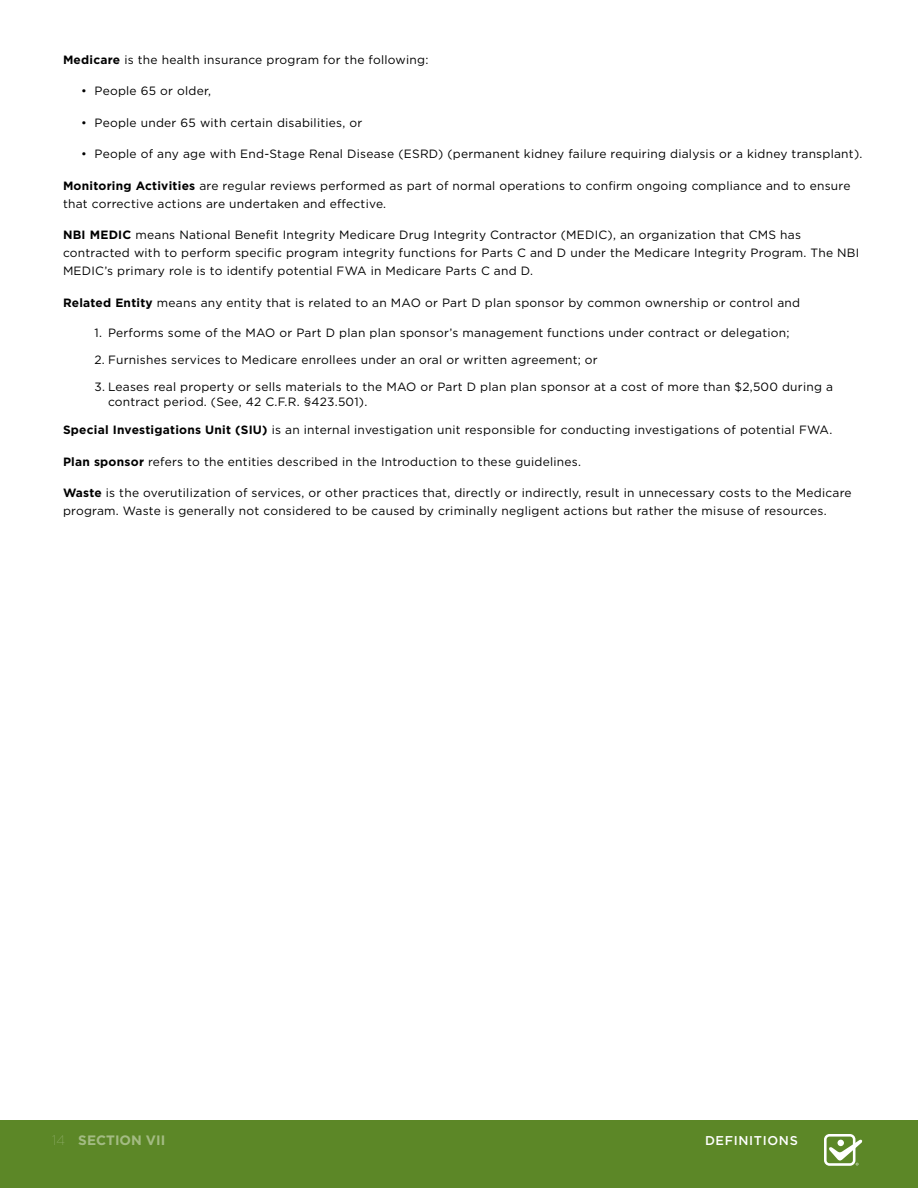
<style>
.page{position:relative;width:918px;height:1188px;background:#fff}
.page>*{position:absolute;margin:0;border:0;box-sizing:border-box;transform-origin:0 0}
.t1{font:700 13.65px "Gotham";color:#a3bb83}
.t2{font:500 12.75px "Gotham";letter-spacing:.05em;color:#fff}
.t3{font:12px/18px "Gotham";letter-spacing:.02em;color:#000}
.s1{font-weight:700}
.s2{font-weight:100}
</style>
<div class="page">
<div style="left:0;top:1120px;width:918px;height:68px;background:#5c8727"></div>
<svg style="left:824px;top:1134px;width:38px;height:32px"></svg>
<p class="t3" style="left:63px;top:50px;width:367px"><span class="s1">Medicare</span> is the health insurance program for the following:</p>
<p class="t3" style="left:81px;top:82px;width:132px">• People 65 or older,</p>
<p class="t3" style="left:81px;top:113px;width:283px">• People under 65 with certain disabilities, or</p>
<p class="t3" style="left:81px;top:145px;width:783px">• People of any age with End-Stage Renal Disease (ESRD) (permanent kidney failure requiring dialysis or a kidney transplant).</p>
<p class="t3" style="left:63px;top:176px;width:789px"><span class="s1">Monitoring Activities</span> are regular reviews performed as part of normal operations to confirm ongoing compliance and to ensure that corrective actions are undertaken and effective.</p>
<p class="t3" style="left:63px;top:226px;width:798px"><span class="s1">NBI MEDIC</span> means National Benefit Integrity Medicare Drug Integrity Contractor (MEDIC), an organization that CMS has contracted with to perform specific program integrity functions for Parts C and D under the Medicare Integrity Program. The NBI<br>MEDIC’s primary role is to identify potential FWA in Medicare Parts C and D.</p>
<p class="t3" style="left:63px;top:293px;width:739px"><span class="s1">Related Entity</span> means any entity that is related to an MAO or Part D plan sponsor by common ownership or control and</p>
<p class="t3" style="left:94px;top:323px;width:697px">1. Performs some of the MAO or Part D plan plan sponsor’s management functions under contract or delegation;</p>
<p class="t3" style="left:94px;top:350px;width:505px">2. Furnishes services to Medicare enrollees under an oral or written agreement; or</p>
<p class="t3" style="left:108px;top:379px;width:727px;line-height:15px;text-indent:-14px">3. Leases real property or sells materials to the MAO or Part D plan plan sponsor at a cost of more than $2,500 during a contract period. (See, 42 C.F.R. §423.501).</p>
<p class="t3" style="left:63px;top:421px;width:771px"><span class="s1">Special Investigations Unit (SIU)</span> is an internal investigation unit responsible for conducting investigations of potential FWA.</p>
<p class="t3" style="left:63px;top:452px;width:520px"><span class="s1">Plan sponsor</span> refers to the entities described in the Introduction to these guidelines.</p>
<p class="t3" style="left:63px;top:484px;width:790px"><span class="s1">Waste</span> is the overutilization of services, or other practices that, directly or indirectly, result in unnecessary costs to the Medicare program. Waste is generally not considered to be caused by criminally negligent actions but rather the misuse of resources.</p>
<p class="t1" style="left:52px;top:1131px;width:45px"><span class="s2">14</span> Section</p>
<p class="t1" style="left:146px;top:1131px;width:21px">VII</p>
<p class="t2" style="left:705px;top:1132px;width:94px">DEFI NITIONS</p>
</div>
